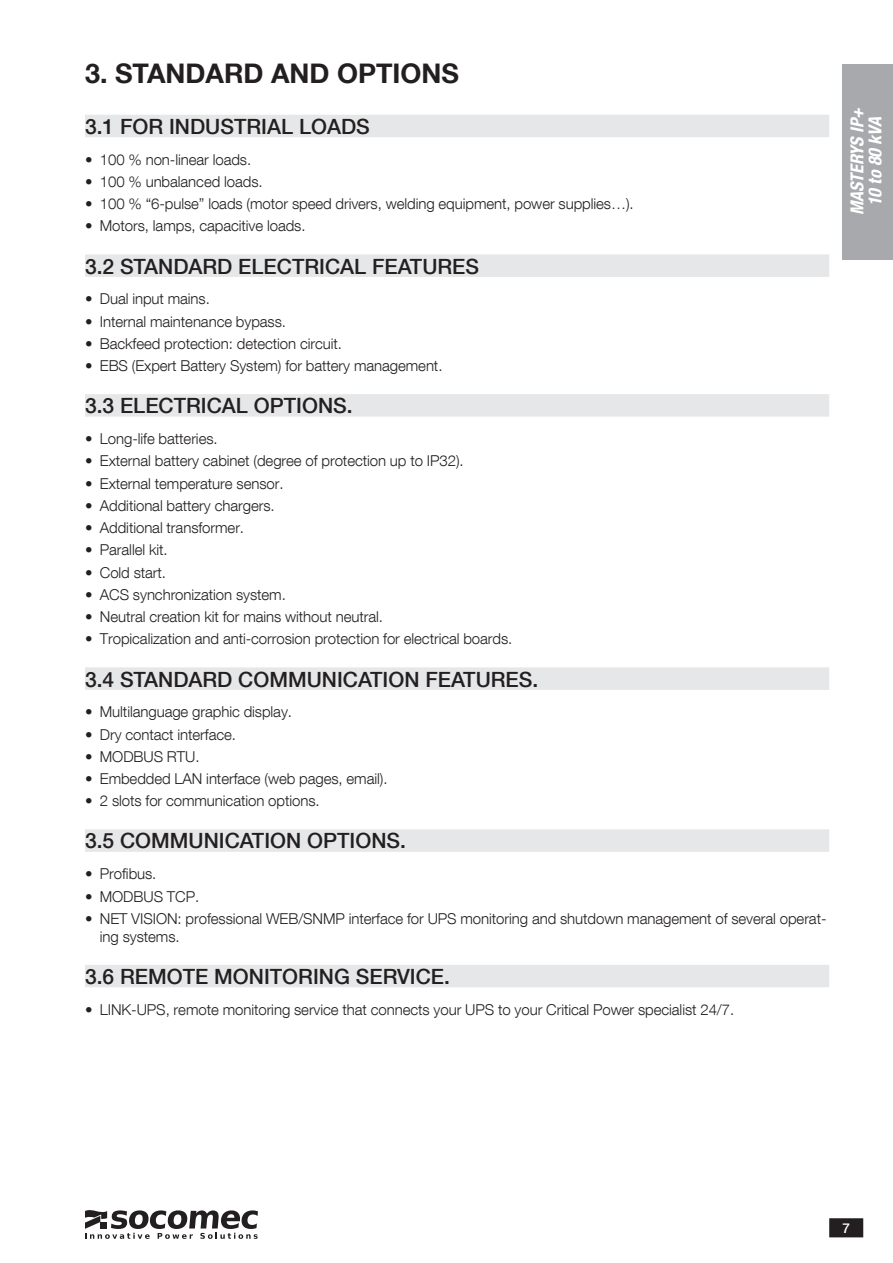
<style>
.page{position:relative;width:893px;height:1263px;background:#fff}
.page>*{position:absolute;margin:0;border:0;box-sizing:border-box;transform-origin:0 0}
.t1{font:700 27px "Helvetica Neue LT Com";color:#231f20}
.t2{font:500 21px "Helvetica Neue LT Com";color:#231f20}
.t3{font:italic 700 condensed 18px/18px "Helvetica Neue LT Com";color:#fff;text-align:center}
.t4{font:300 15px/18px "Helvetica Neue LT Com";letter-spacing:-.005em;color:#231f20}
.t5{font:500 13.5px "Helvetica Neue LT Com";color:#fff}
</style>
<div class="page">
<div style="left:85px;top:115px;width:744px;height:22px;background:#e6e7e8"></div>
<div style="left:85px;top:254px;width:744px;height:23px;background:#e6e7e8"></div>
<div style="left:85px;top:394px;width:744px;height:23px;background:#e6e7e8"></div>
<div style="left:85px;top:667px;width:744px;height:23px;background:#e6e7e8"></div>
<div style="left:85px;top:829px;width:744px;height:23px;background:#e6e7e8"></div>
<div style="left:85px;top:965px;width:744px;height:22px;background:#e6e7e8"></div>
<div style="left:842px;top:64px;width:51px;height:195px;background:#a7a9ac"></div>
<svg style="left:85px;top:1210px;width:173px;height:29px"></svg>
<div style="left:100px;top:1222px;width:7px;height:7px;background:#231f20"></div>
<div style="left:830px;top:1219px;width:32px;height:18px;background:#231f20"></div>
<div style="left:829px;top:1218px;width:34px;height:19px;border:2px solid #231f20"></div>
<h1 class="t1" style="left:85px;top:64px;width:376px">3. STANDARD AND OPTIONS</h1>
<h2 class="t2" style="left:85px;top:119px;width:286px">3.1 FOR INDUSTRIAL LOADS</h2>
<p class="t4" style="left:85px;top:152px;width:168px">• 100 % non-linear loads.</p>
<p class="t4" style="left:85px;top:175px;width:179px">• 100 % unbalanced loads.</p>
<p class="t4" style="left:85px;top:197px;width:550px">• 100 % “6-pulse” loads (motor speed drivers, welding equipment, power supplies…).</p>
<p class="t4" style="left:85px;top:219px;width:222px">• Motors, lamps, capacitive loads.</p>
<h2 class="t2" style="left:85px;top:259px;width:396px">3.2 STANDARD ELECTRICAL FEATURES</h2>
<p class="t4" style="left:85px;top:292px;width:126px">• Dual input mains.</p>
<p class="t4" style="left:85px;top:314px;width:203px">• Internal maintenance bypass.</p>
<p class="t4" style="left:85px;top:337px;width:259px">• Backfeed protection: detection circuit.</p>
<p class="t4" style="left:85px;top:359px;width:359px">• EBS (Expert Battery System) for battery management.</p>
<h2 class="t2" style="left:85px;top:398px;width:269px">3.3 ELECTRICAL OPTIONS.</h2>
<p class="t4" style="left:85px;top:432px;width:134px">• Long-life batteries.</p>
<p class="t4" style="left:85px;top:454px;width:380px">• External battery cabinet (degree of protection up to IP32).</p>
<p class="t4" style="left:85px;top:476px;width:200px">• External temperature sensor.</p>
<p class="t4" style="left:85px;top:499px;width:191px">• Additional battery chargers.</p>
<p class="t4" style="left:85px;top:521px;width:161px">• Additional transformer.</p>
<p class="t4" style="left:85px;top:543px;width:84px">• Parallel kit.</p>
<p class="t4" style="left:85px;top:565px;width:83px">• Cold start.</p>
<p class="t4" style="left:85px;top:588px;width:202px">• ACS synchronization system.</p>
<p class="t4" style="left:85px;top:610px;width:299px">• Neutral creation kit for mains without neutral.</p>
<p class="t4" style="left:85px;top:632px;width:429px">• Tropicalization and anti-corrosion protection for electrical boards.</p>
<h2 class="t2" style="left:85px;top:672px;width:455px">3.4 STANDARD COMMUNICATION FEATURES.</h2>
<p class="t4" style="left:85px;top:705px;width:209px">• Multilanguage graphic display.</p>
<p class="t4" style="left:85px;top:727px;width:152px">• Dry contact interface.</p>
<p class="t4" style="left:85px;top:750px;width:116px">• MODBUS RTU.</p>
<p class="t4" style="left:85px;top:772px;width:304px">• Embedded LAN interface (web pages, email).</p>
<p class="t4" style="left:85px;top:794px;width:236px">• 2 slots for communication options.</p>
<h2 class="t2" style="left:85px;top:834px;width:322px">3.5 COMMUNICATION OPTIONS.</h2>
<p class="t4" style="left:85px;top:867px;width:73px">• Profibus.</p>
<p class="t4" style="left:85px;top:889px;width:116px">• MODBUS TCP.</p>
<p class="t4" style="left:100px;top:912px;width:728px;text-indent:-15px">• NET VISION: professional WEB/SNMP interface for UPS monitoring and shutdown management of several operat&shy;ing systems.</p>
<h2 class="t2" style="left:85px;top:969px;width:366px">3.6 REMOTE MONITORING SERVICE.</h2>
<p class="t4" style="left:85px;top:1003px;width:651px">• LINK-UPS, remote monitoring service that connects your UPS to your Critical Power specialist 24/7.</p>
<p class="t3" style="left:851px;top:215px;width:109px;rotate:-90deg">MASTERYS IP+<br>10 to 80 kVA</p>
<p class="t5" style="left:842px;top:1223px;width:9px">7</p>
</div>
